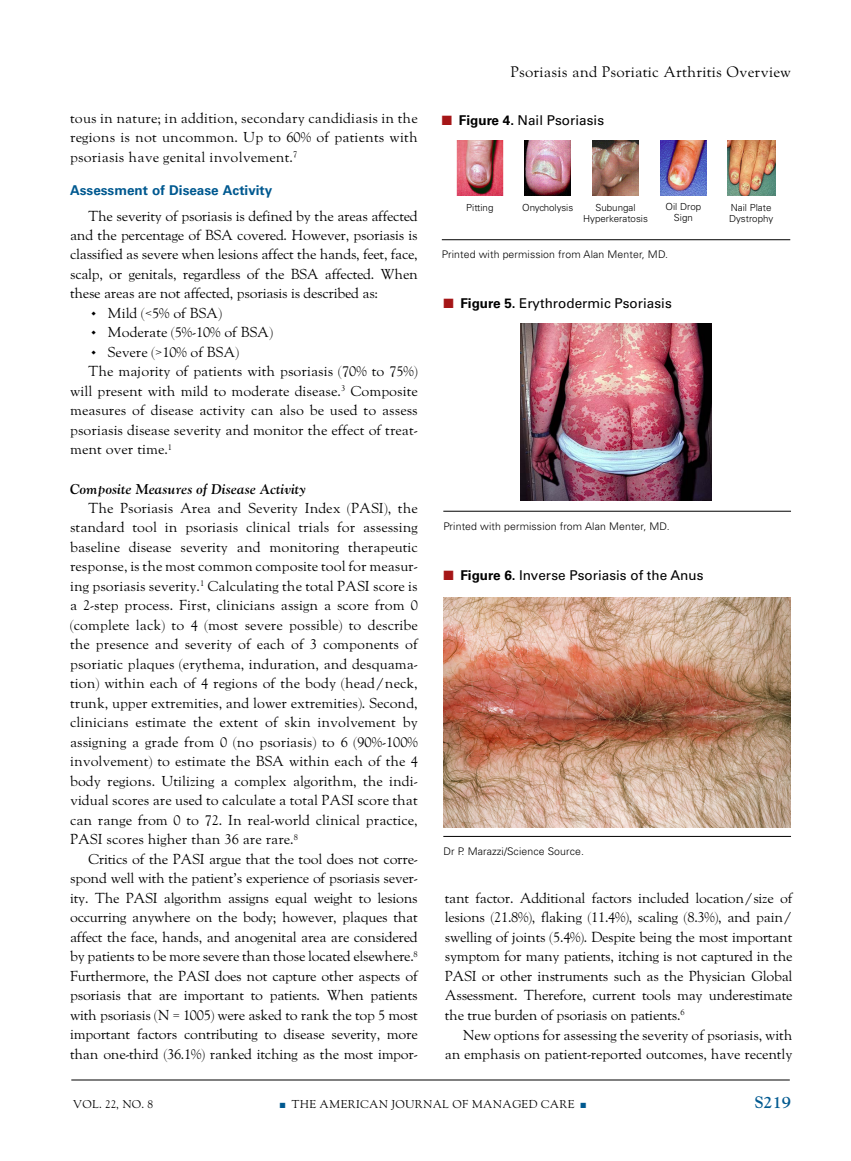
<style>
.page{position:relative;width:851px;height:1161px;background:#fff}
.page>*{position:absolute;margin:0;border:0;box-sizing:border-box;transform-origin:0 0}
.t1{font:700 16.5px "Goudy";color:#005990}
.t2{font:15px "LTC Goudy Oldstyle Pro";letter-spacing:.01em;color:#000}
.t3{font:14.25px/19.5px "LTC Goudy Oldstyle Pro";color:#000;text-align:justify}
.t4{font:italic 700 14.25px "LTC Goudy Oldstyle Pro";letter-spacing:-.005em;color:#000}
.t5{font:13.5px "Univers LT Std";color:#000}
.t6{font:700 13.5px "Univers LT Std";color:#005990}
.t7{font:11.25px "LTC Goudy Oldstyle Pro";letter-spacing:.02em;color:#000}
.t8{font:300 10.5px "Univers LT Std";letter-spacing:.01em;color:#000}
.t9{font:300 9.75px/11.7px "Univers LT Std";color:#000;text-align:center}
.s1{color:#a51617}
.s2{font-weight:700}
.s3{color:#005990}
</style>
<div class="page">
<hr style="left:71px;top:1080px;width:718px;height:1px;background:#000">
<hr style="left:442px;top:239px;width:348px;height:1px;background:#000">
<img style="left:525px;top:140px;width:46px;height:56px">
<img style="left:457px;top:140px;width:46px;height:56px">
<img style="left:592px;top:140px;width:46px;height:56px">
<img style="left:660px;top:140px;width:46px;height:56px">
<img style="left:727px;top:140px;width:48px;height:56px">
<hr style="left:443px;top:511px;width:348px;height:1px;background:#000">
<img style="left:520px;top:324px;width:191px;height:176px">
<hr style="left:443px;top:836px;width:348px;height:1px;background:#000">
<img style="left:443px;top:597px;width:347px;height:230px">
<p class="t3" style="left:70px;top:109px;width:349px">tous in nature; in addition, secondary candidiasis in the regions is not uncommon. Up to 60% of patients with psoriasis have genital involvement.<sup>7</sup></p>
<p class="t6" style="left:70px;top:182px;width:204px">Assessment of Disease Activity</p>
<p class="t3" style="left:70px;top:207px;width:349px;text-indent:18px">The severity of psoriasis is defined by the areas affected and the percentage of BSA covered. However, psoriasis is classified as severe when lesions affect the hands, feet, face, scalp, or genitals, regardless of the BSA affected. When these areas are not affected, psoriasis is described as:</p>
<p class="t3" style="left:91px;top:304px;width:132px">• Mild (&lt;5% of BSA)</p>
<p class="t3" style="left:91px;top:324px;width:183px">• Moderate (5%-10% of BSA)</p>
<p class="t3" style="left:91px;top:343px;width:149px">• Severe (&gt;10% of BSA)</p>
<p class="t3" style="left:88px;top:363px;width:331px">The majority of patients with psoriasis (70% to 75%)</p>
<p class="t3" style="left:70px;top:382px;width:349px">will present with mild to moderate disease.<sup>3</sup> Composite</p>
<p class="t3" style="left:70px;top:402px;width:349px">measures of disease activity can also be used to assess</p>
<p class="t3" style="left:70px;top:421px;width:349px">psoriasis disease severity and monitor the effect of treat-</p>
<p class="t3" style="left:70px;top:441px;width:103px">ment over time.<sup>1</sup></p>
<p class="t4" style="left:70px;top:481px;width:237px">Composite Measures of Disease Activity</p>
<p class="t3" style="left:70px;top:499px;width:349px;text-indent:18px">The Psoriasis Area and Severity Index (PASI), the standard tool in psoriasis clinical trials for assessing baseline disease severity and monitoring therapeutic response, is the most common composite tool for measur&shy;ing psoriasis severity.<sup>1</sup> Calculating the total PASI score is a 2-step process. First, clinicians assign a score from 0 (complete lack) to 4 (most severe possible) to describe the presence and severity of each of 3 components of psoriatic plaques (erythema, induration, and desquama&shy;tion) within each of 4 regions of the body (head/neck, trunk, upper extremities, and lower extremities). Second, clinicians estimate the extent of skin involvement by assigning a grade from 0 (no psoriasis) to 6 (90%-100% involvement) to estimate the BSA within each of the 4 body regions. Utilizing a complex algorithm, the indi&shy;vidual scores are used to calculate a total PASI score that can range from 0 to 72. In real-world clinical practice, PASI scores higher than 36 are rare.<sup>8</sup></p>
<p class="t3" style="left:70px;top:850px;width:349px;text-indent:18px">Critics of the PASI argue that the tool does not corre&shy;spond well with the patient’s experience of psoriasis sever&shy;ity. The PASI algorithm assigns equal weight to lesions occurring anywhere on the body; however, plaques that affect the face, hands, and anogenital area are considered by patients to be more severe than those located elsewhere.<sup>8<br></sup>Furthermore, the PASI does not capture other aspects of psoriasis that are important to patients. When patients with psoriasis (N = 1005) were asked to rank the top 5 most important factors contributing to disease severity, more than one-third (36.1%) ranked itching as the most impor-</p>
<p class="t2" style="left:510px;top:63px;width:282px">Psoriasis and Psoriatic Arthritis Overview</p>
<p class="t5" style="left:442px;top:112px;width:164px"><span class="s1">■</span> <span class="s2">Figure 4.</span> Nail Psoriasis</p>
<p class="t9" style="left:466px;top:201px;width:29px">Pitting</p>
<p class="t9" style="left:522px;top:201px;width:52px">Onycholysis</p>
<p class="t9" style="left:583px;top:201px;width:66px">Subungal<br>Hyperkeratosis</p>
<p class="t9" style="left:665px;top:200px;width:37px">Oil Drop<br>Sign</p>
<p class="t9" style="left:729px;top:201px;width:46px;text-align:left">Nail Plate<br>Dystrophy</p>
<p class="t8" style="left:442px;top:248px;width:228px">Printed with permission from Alan Menter, MD.</p>
<p class="t5" style="left:443px;top:295px;width:230px"><span class="s1">■</span> <span class="s2">Figure 5.</span> Erythrodermic Psoriasis</p>
<p class="t8" style="left:443px;top:520px;width:228px">Printed with permission from Alan Menter, MD.</p>
<p class="t5" style="left:443px;top:567px;width:261px"><span class="s1">■</span> <span class="s2">Figure 6.</span> Inverse Psoriasis of the Anus</p>
<p class="t8" style="left:443px;top:845px;width:142px">Dr P. Marazzi/Science Source.</p>
<p class="t3" style="left:445px;top:889px;width:349px">tant factor. Additional factors included location/size of lesions (21.8%), flaking (11.4%), scaling (8.3%), and pain/ swelling of joints (5.4%). Despite being the most important symptom for many patients, itching is not captured in the PASI or other instruments such as the Physician Global Assessment. Therefore, current tools may underestimate the true burden of psoriasis on patients.<sup>6</sup></p>
<p class="t3" style="left:445px;top:1026px;width:349px;text-align:right">New options for assessing the severity of psoriasis, with an emphasis on patient-reported outcomes, have recently</p>
<p class="t7" style="left:73px;top:1098px;width:82px">VOL. 22, NO. 8</p>
<p class="t7" style="left:280px;top:1098px;width:307px"><span class="s3">■</span> THE AMERICAN JOURNAL OF MANAGED CARE <span class="s3">■</span></p>
<p class="t1" style="left:754px;top:1092px;width:38px">S219</p>
</div>
